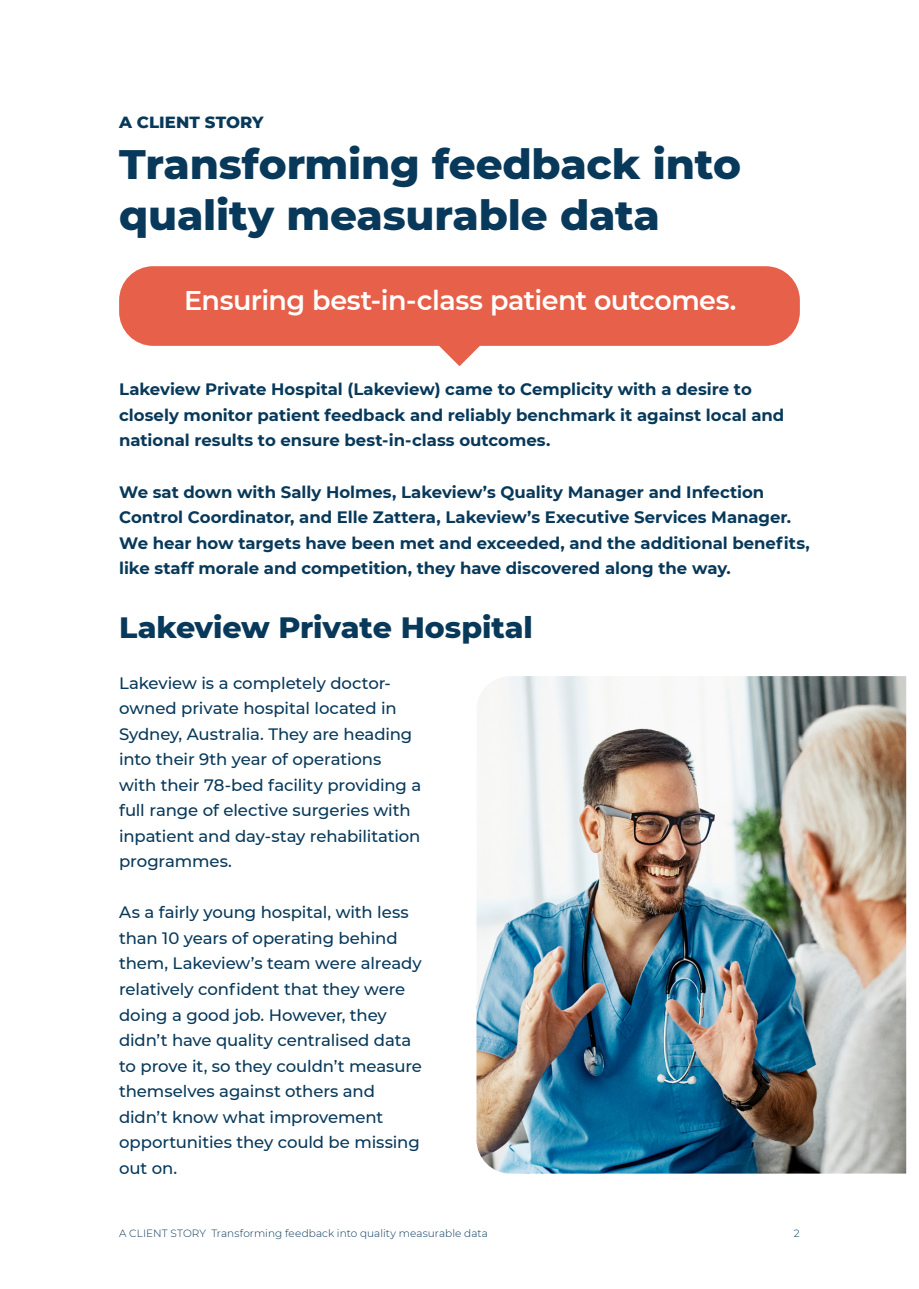
<style>
.page{position:relative;width:919px;height:1289px;background:#fff}
.page>*{position:absolute;margin:0;border:0;box-sizing:border-box;transform-origin:0 0}
.Title_cover{font:800 42px/51px "Montserrat";letter-spacing:-.005em;color:#08395a}
.Subtitle{font:800 30px "Montserrat";letter-spacing:-.005em;color:#08395a}
.t1{font:600 27px "Montserrat";letter-spacing:-.02em;color:#fff}
.Body{font:500 16.5px/25.5px "Montserrat";letter-spacing:-.01em;color:#08395a}
.Body_quote{font:700 16.5px/25.5px "Montserrat";color:#08395a}
.t2{font:800 16.5px "Montserrat";color:#08395a}
.t3{font:300 10.5px "Montserrat";letter-spacing:.005em;color:#08395a}
</style>
<div class="page">
<img style="left:476px;top:676px;width:430px;height:497px">
<svg style="left:439px;top:346px;width:41px;height:20px"></svg>
<div style="left:119px;top:266px;width:680px;height:80px;background:#e76049;border-radius:34px"></div>
<p class="t2" style="left:119px;top:110px;width:146px">A CLIENT STORY</p>
<p class="Title_cover" style="left:119px;top:136px;width:623px">Transforming feedback into quality measurable data</p>
<p class="t1" style="left:184px;top:281px;width:554px">Ensuring best-in-class patient outcomes.</p>
<p class="Body_quote" style="left:119px;top:376px;width:666px">Lakeview Private Hospital (Lakeview) came to Cemplicity with a desire to closely monitor patient feedback and reliably benchmark it against local and national results to ensure best-in-class outcomes.</p>
<p class="Body_quote" style="left:119px;top:478px;width:692px">We sat down with Sally Holmes, Lakeview’s Quality Manager and Infection Control Coordinator, and Elle Zattera, Lakeview’s Executive Services Manager.<br>We hear how targets have been met and exceeded, and the additional benefits, like staff morale and competition, they have discovered along the way.</p>
<p class="Subtitle" style="left:119px;top:605px;width:415px">Lakeview Private Hospital</p>
<p class="Body" style="left:119px;top:669px;width:304px">Lakeview is a completely doctor&shy;owned private hospital located in Sydney, Australia. They are heading into their 9th year of operations with their 78-bed facility providing a full range of elective surgeries with inpatient and day-stay rehabilitation programmes.</p>
<p class="Body" style="left:119px;top:899px;width:304px">As a fairly young hospital, with less than 10 years of operating behind them, Lakeview’s team were already relatively confident that they were doing a good job. However, they didn’t have quality centralised data to prove it, so they couldn’t measure themselves against others and didn’t know what improvement opportunities they could be missing out on.</p>
<p class="t3" style="left:119px;top:1226px;width:370px">A CLIENT STORY Transforming feedback into quality measurable data</p>
<p class="t3" style="left:793px;top:1226px;width:7px">2</p>
</div>
